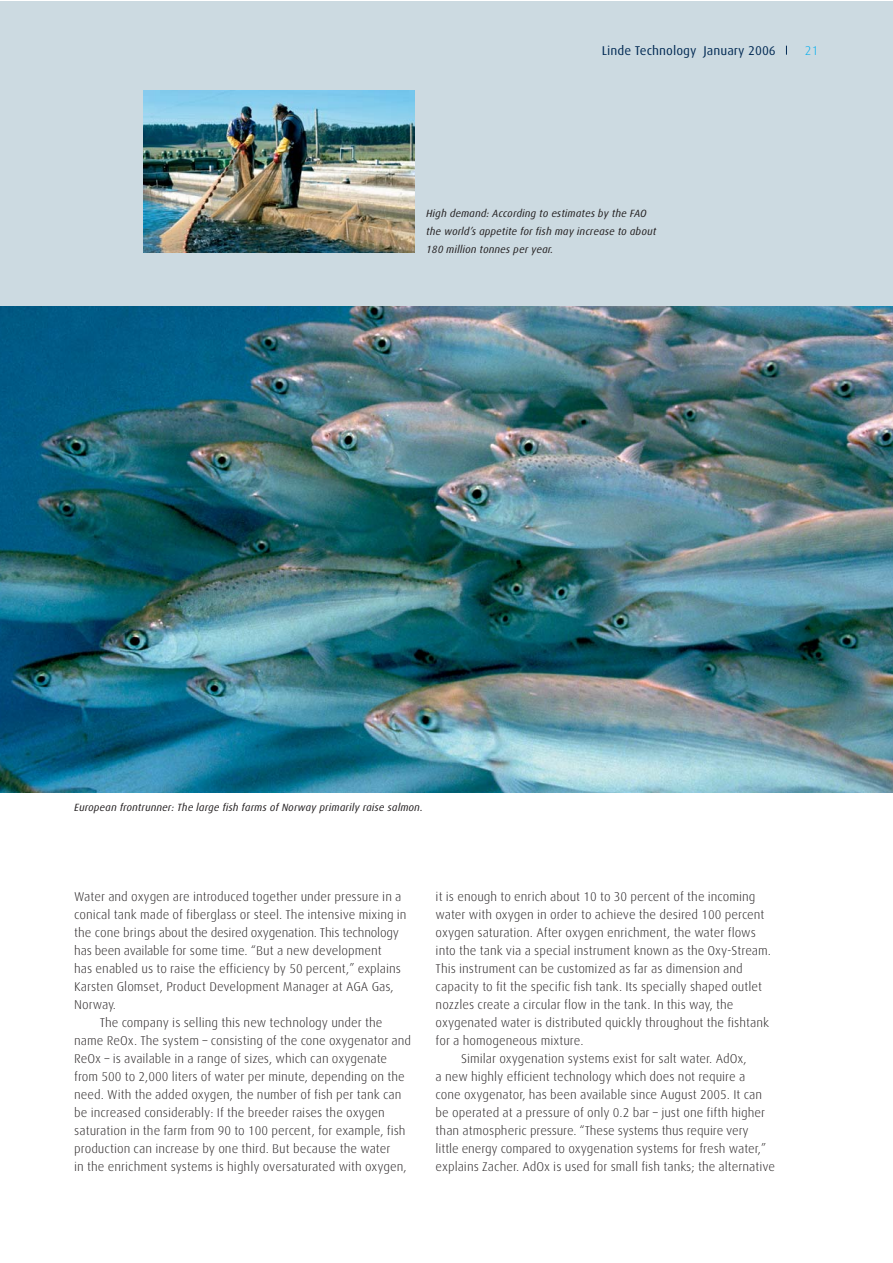
<style>
.page{position:relative;width:893px;height:1263px;background:#fff}
.page>*{position:absolute;margin:0;border:0;box-sizing:border-box;transform-origin:0 0}
.t1{font:300 12.75px "Linde Dax";color:#231f20}
.t2{font:12.75px "Linde Dax";color:#002953}
.t3{font:300 12.75px "Linde Dax";color:#00aeef}
.t4{font:italic 10.5px/18px "Linde Dax";color:#231f20}
</style>
<div class="page">
<div style="left:0;top:1px;width:893px;height:306px;background:#ccdae1"></div>
<img style="left:0;top:307px;width:893px;height:486px">
<img style="left:143px;top:91px;width:271px;height:162px">
<p class="t2" style="left:602px;top:44px;width:175px">Linde Technology January 2006</p>
<p class="t3" style="left:805px;top:44px;width:15px">21</p>
<p class="t4" style="left:426px;top:205px;width:232px">High demand: According to estimates by the FAO the world’s appetite for fish may increase to about<br>180 million tonnes per year.</p>
<p class="t4" style="left:74px;top:799px;width:350px">European frontrunner: The large fish farms of Norway primarily raise salmon.</p>
<p class="t1" style="left:74px;top:890px;width:329px">Water and oxygen are introduced together under pressure in a</p>
<p class="t1" style="left:74px;top:908px;width:334px">conical tank made of fiberglass or steel. The intensive mixing in</p>
<p class="t1" style="left:74px;top:926px;width:326px">the cone brings about the desired oxygenation. This technology</p>
<p class="t1" style="left:74px;top:944px;width:309px">has been available for some time. “But a new development</p>
<p class="t1" style="left:74px;top:962px;width:328px">has enabled us to raise the efficiency by 50 percent,” explains</p>
<p class="t1" style="left:74px;top:980px;width:321px">Karsten Glomset, Product Development Manager at AGA Gas,</p>
<p class="t1" style="left:74px;top:998px;width:43px">Norway.</p>
<p class="t1" style="left:100px;top:1016px;width:284px">The company is selling this new technology under the</p>
<p class="t1" style="left:74px;top:1034px;width:338px">name ReOx. The system – consisting of the cone oxygenator and</p>
<p class="t1" style="left:74px;top:1052px;width:314px">ReOx – is available in a range of sizes, which can oxygenate</p>
<p class="t1" style="left:74px;top:1070px;width:332px">from 500 to 2,000 liters of water per minute, depending on the</p>
<p class="t1" style="left:74px;top:1088px;width:329px">need. With the added oxygen, the number of fish per tank can</p>
<p class="t1" style="left:74px;top:1106px;width:312px">be increased considerably: If the breeder raises the oxygen</p>
<p class="t1" style="left:74px;top:1124px;width:333px">saturation in the farm from 90 to 100 percent, for example, fish</p>
<p class="t1" style="left:74px;top:1142px;width:318px">production can increase by one third. But because the water</p>
<p class="t1" style="left:74px;top:1160px;width:334px">in the enrichment systems is highly oversaturated with oxygen,</p>
<p class="t1" style="left:436px;top:890px;width:321px">it is enough to enrich about 10 to 30 percent of the incoming</p>
<p class="t1" style="left:436px;top:908px;width:330px">water with oxygen in order to achieve the desired 100 percent</p>
<p class="t1" style="left:436px;top:926px;width:322px">oxygen saturation. After oxygen enrichment, the water flows</p>
<p class="t1" style="left:436px;top:944px;width:337px">into the tank via a special instrument known as the Oxy-Stream.</p>
<p class="t1" style="left:436px;top:962px;width:309px">This instrument can be customized as far as dimension and</p>
<p class="t1" style="left:436px;top:980px;width:328px">capacity to fit the specific fish tank. Its specially shaped outlet</p>
<p class="t1" style="left:436px;top:998px;width:299px">nozzles create a circular flow in the tank. In this way, the</p>
<p class="t1" style="left:436px;top:1016px;width:335px">oxygenated water is distributed quickly throughout the fishtank</p>
<p class="t1" style="left:436px;top:1034px;width:149px">for a homogeneous mixture.</p>
<p class="t1" style="left:461px;top:1052px;width:287px">Similar oxygenation systems exist for salt water. AdOx,</p>
<p class="t1" style="left:436px;top:1070px;width:311px">a new highly efficient technology which does not require a</p>
<p class="t1" style="left:436px;top:1088px;width:328px">cone oxygenator, has been available since August 2005. It can</p>
<p class="t1" style="left:436px;top:1106px;width:331px">be operated at a pressure of only 0.2 bar – just one fifth higher</p>
<p class="t1" style="left:436px;top:1124px;width:315px">than atmospheric pressure. “These systems thus require very</p>
<p class="t1" style="left:436px;top:1142px;width:332px">little energy compared to oxygenation systems for fresh water,”</p>
<p class="t1" style="left:436px;top:1160px;width:341px">explains Zacher. AdOx is used for small fish tanks; the alternative</p>
</div>
